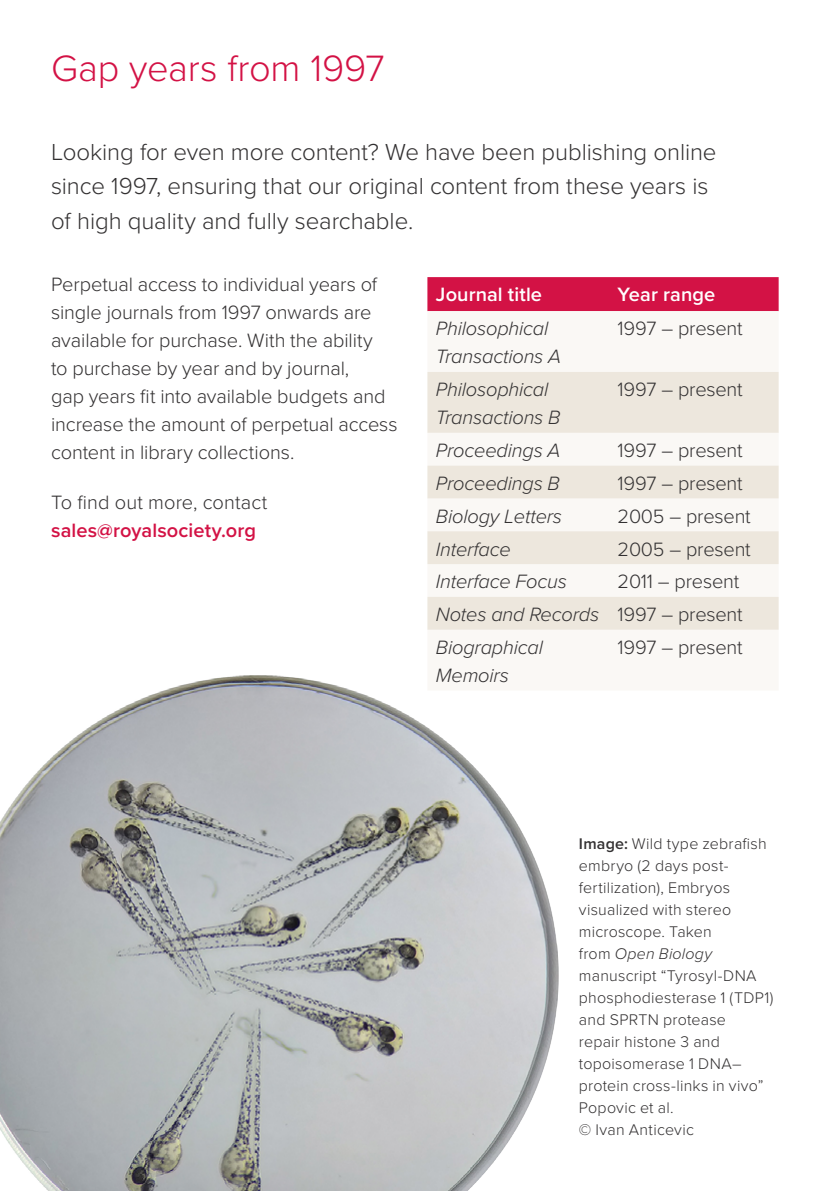
<style>
.page{position:relative;width:840px;height:1191px;background:#fff}
.page>*{position:absolute;margin:0;border:0;box-sizing:border-box;transform-origin:0 0}
.t1{font:300 38px "Proxima Nova";letter-spacing:-.005em;color:#d31245}
.t2{font:300 24px/34px "Proxima Nova";letter-spacing:-.005em;color:#333132}
.t3{font:300 20px/28px "Proxima Nova";letter-spacing:-.005em;color:#333132}
.t4{font:italic 300 20px/28px "Proxima Nova";letter-spacing:-.01em;color:#333132}
.t5{font:600 20px "Proxima Nova";letter-spacing:.005em;color:#d31245}
.t6{font:600 20px "Proxima Nova";letter-spacing:.005em;color:#fff}
.t7{font:300 16px/22px "Proxima Nova";letter-spacing:.015em;color:#333132}
.s1{font-style:normal}
.s2{font-weight:600}
.s3{font-style:italic}
</style>
<div class="page">
<img style="left:0;top:675px;width:558px;height:516px">
<div style="left:427px;top:277px;width:351px;height:34px;background:#d31245"></div>
<div style="left:427px;top:311px;width:351px;height:379px;background:#faf8f5"></div>
<svg style="left:427px;top:372px;width:351px;height:257px;fill:#ede7dd"></svg>
<h1 class="t1" style="left:51px;top:40px;width:334px">Gap years from 1997</h1>
<p class="t2" style="left:51px;top:134px;width:666px">Looking for even more content? We have been publishing online since 1997, ensuring that our original content from these years is of high quality and fully searchable.</p>
<p class="t3" style="left:51px;top:269px;width:348px">Perpetual access to individual years of single journals from 1997 onwards are available for purchase. With the ability<br>to purchase by year and by journal,<br>gap years fit into available budgets and increase the amount of perpetual access content in library collections.</p>
<p class="t3" style="left:51px;top:487px;width:218px">To find out more, contact</p>
<p class="t5" style="left:51px;top:516px;width:206px">sales@royalsociety.org</p>
<p class="t6" style="left:435px;top:279px;width:108px">Journal title</p>
<p class="t6" style="left:617px;top:279px;width:99px">Year range</p>
<p class="t4" style="left:435px;top:314px;width:127px">Philosophical<br>Transactions A</p>
<p class="t3" style="left:617px;top:314px;width:127px">1997 – present</p>
<p class="t4" style="left:435px;top:374px;width:126px">Philosophical<br>Transactions B</p>
<p class="t3" style="left:617px;top:374px;width:127px">1997 – present</p>
<p class="t4" style="left:435px;top:435px;width:126px">Proceedings A</p>
<p class="t3" style="left:617px;top:435px;width:127px">1997 – present</p>
<p class="t4" style="left:435px;top:468px;width:125px">Proceedings B</p>
<p class="t3" style="left:617px;top:468px;width:127px">1997 – present</p>
<p class="t4" style="left:435px;top:501px;width:128px">Biology Letters</p>
<p class="t3" style="left:617px;top:501px;width:135px">2005 – present</p>
<p class="t4" style="left:435px;top:534px;width:76px">Interface</p>
<p class="t3" style="left:617px;top:534px;width:135px">2005 – present</p>
<p class="t4" style="left:435px;top:566px;width:132px">Interface Focus</p>
<p class="t4" style="left:435px;top:564px;width:308px;line-height:32.8px;text-indent:181px"><span class="s1">2011 – present<br></span>Notes and Records <span class="s1">1997 – present<br></span>Biographical</p>
<p class="t4" style="left:435px;top:660px;width:74px">Memoirs</p>
<p class="t3" style="left:617px;top:632px;width:127px">1997 – present</p>
<p class="t7" style="left:578px;top:831px;width:196px"><span class="s2">Image:</span> Wild type zebrafish embryo (2 days post&shy;fertilization), Embryos visualized with stereo microscope. Taken<br>from <span class="s3">Open Biology </span>manuscript “Tyrosyl-DNA phosphodiesterase 1 (TDP1) and SPRTN protease<br>repair histone 3 and topoisomerase 1 DNA– protein cross-links in vivo”<br>Popovic et al.<br>© Ivan Anticevic</p>
</div>
